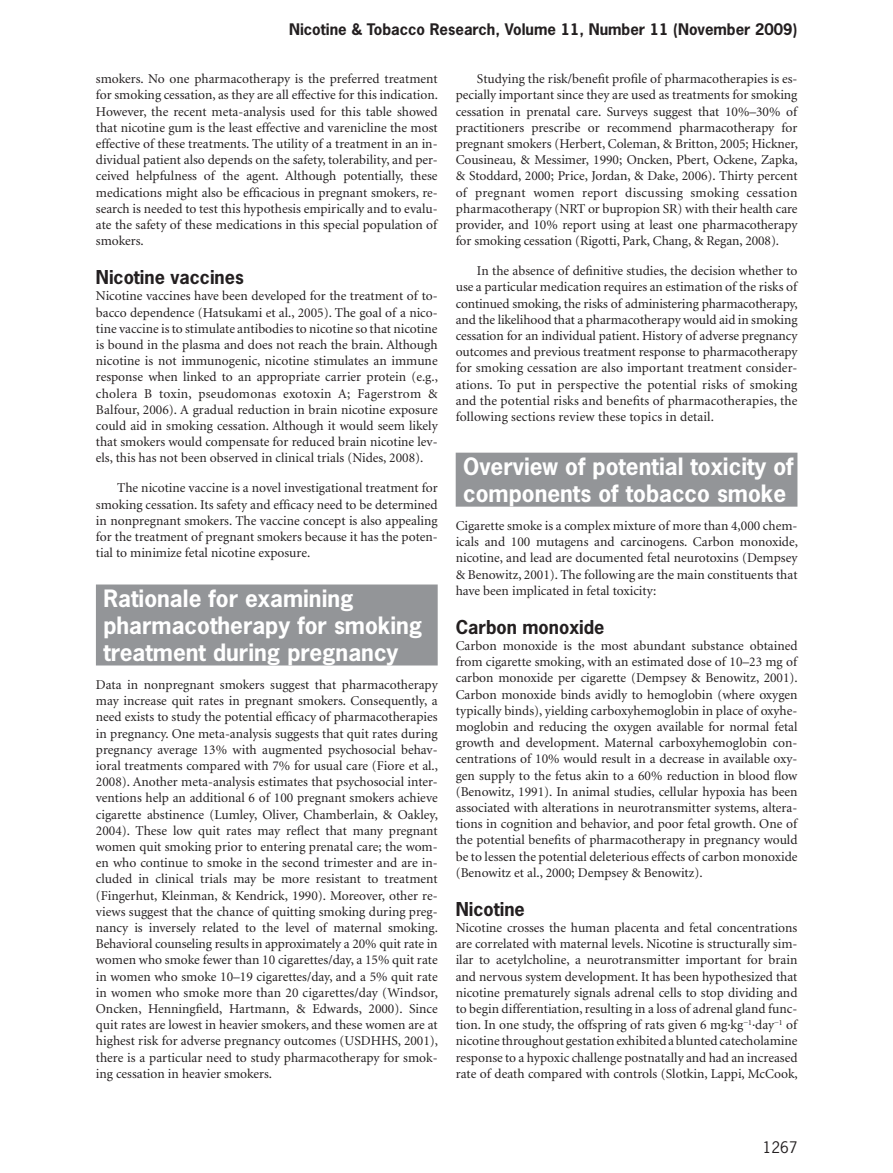
<style>
.page{position:relative;width:893px;height:1173px;background:#fff}
.page>*{position:absolute;margin:0;border:0;box-sizing:border-box;transform-origin:0 0}
.t1{font:700 22.5px/27px "News Gothic";color:#fff}
.t2{font:700 18px "News Gothic";color:#231f20}
.t3{font:700 15px "News Gothic";color:#231f20}
.t4{font:15px "News Gothic";color:#231f20}
.t5{font:13.5px/16.2px "Minion";color:#231f20;text-align:justify}
</style>
<div class="page">
<div style="left:96px;top:585px;width:341px;height:81px;background:#939598"></div>
<div style="left:455px;top:453px;width:342px;height:54px;background:#939598"></div>
<p class="t3" style="left:289px;top:23px;width:510px">Nicotine &amp; Tobacco Research, Volume 11, Number 11 (November 2009)</p>
<p class="t5" style="left:96px;top:72px;width:344px">smokers. No one pharmacotherapy is the preferred treatment for smoking cessation, as they are all effective for this indication.<br>However, the recent meta-analysis used for this table showed that nicotine gum is the least effective and varenicline the most effective of these treatments. The utility of a treatment in an in&shy;dividual patient also depends on the safety, tolerability, and per&shy;ceived helpfulness of the agent. Although potentially, these medications might also be efficacious in pregnant smokers, re&shy;search is needed to test this hypothesis empirically and to evalu&shy;ate the safety of these medications in this special population of smokers.</p>
<h2 class="t2" style="left:96px;top:270px;width:149px">Nicotine vaccines</h2>
<p class="t5" style="left:96px;top:289px;width:343px">Nicotine vaccines have been developed for the treatment of to&shy;bacco dependence ( Hatsukami et al., 2005 ). The goal of a nico&shy;tine vaccine is to stimulate antibodies to nicotine so that nicotine is bound in the plasma and does not reach the brain. Although nicotine is not immunogenic, nicotine stimulates an immune response when linked to an appropriate carrier protein (e.g., cholera B toxin, pseudomonas exotoxin A; Fagerstrom &amp; Balfour, 2006 ). A gradual reduction in brain nicotine exposure could aid in smoking cessation. Although it would seem likely that smokers would compensate for reduced brain nicotine lev&shy;els, this has not been observed in clinical trials ( Nides, 2008 ).</p>
<p class="t5" style="left:96px;top:481px;width:343px;text-indent:21px">The nicotine vaccine is a novel investigational treatment for smoking cessation. Its safety and efficacy need to be determined in nonpregnant smokers. The vaccine concept is also appealing for the treatment of pregnant smokers because it has the poten&shy;tial to minimize fetal nicotine exposure.</p>
<h1 class="t1" style="left:103px;top:587px;width:320px">Rationale for examining pharmacotherapy for smoking treatment during pregnancy</h1>
<p class="t5" style="left:96px;top:678px;width:344px">Data in nonpregnant smokers suggest that pharmacotherapy may increase quit rates in pregnant smokers. Consequently, a need exists to study the potential efficacy of pharmacotherapies in pregnancy. One meta-analysis suggests that quit rates during pregnancy average 13% with augmented psychosocial behav&shy;ioral treatments compared with 7% for usual care ( Fiore et al., 2008 ). Another meta-analysis estimates that psychosocial inter&shy;ventions help an additional 6 of 100 pregnant smokers achieve cigarette abstinence ( Lumley, Oliver, Chamberlain, &amp; Oakley, 2004 ). These low quit rates may reflect that many pregnant women quit smoking prior to entering prenatal care; the wom&shy;en who continue to smoke in the second trimester and are in&shy;cluded in clinical trials may be more resistant to treatment ( Fingerhut, Kleinman, &amp; Kendrick, 1990 ). Moreover, other re&shy;views suggest that the chance of quitting smoking during preg&shy;nancy is inversely related to the level of maternal smoking.<br>Behavioral counseling results in approximately a 20% quit rate in women who smoke fewer than 10 cigarettes/day, a 15% quit rate in women who smoke 10 – 19 cigarettes/day, and a 5% quit rate in women who smoke more than 20 cigarettes/day ( Windsor, Oncken, Henningfield, Hartmann, &amp; Edwards, 2000 ). Since quit rates are lowest in heavier smokers, and these women are at highest risk for adverse pregnancy outcomes ( USDHHS, 2001 ), there is a particular need to study pharmacotherapy for smok&shy;ing cessation in heavier smokers.</p>
<p class="t5" style="left:455px;top:72px;width:344px;text-indent:21px">Studying the risk/benefit profile of pharmacotherapies is es&shy;pecially important since they are used as treatments for smoking cessation in prenatal care. Surveys suggest that 10% – 30% of practitioners prescribe or recommend pharmacotherapy for pregnant smokers ( Herbert, Coleman, &amp; Britton, 2005 ; Hickner, Cousineau, &amp; Messimer, 1990 ; Oncken, Pbert, Ockene, Zapka, &amp; Stoddard, 2000 ; Price, Jordan, &amp; Dake, 2006 ). Thirty percent of pregnant women report discussing smoking cessation pharmacotherapy (NRT or bupropion SR) with their health care provider, and 10% report using at least one pharmacotherapy for smoking cessation ( Rigotti, Park, Chang, &amp; Regan, 2008 ).</p>
<p class="t5" style="left:455px;top:264px;width:343px;text-indent:21px">In the absence of definitive studies, the decision whether to use a particular medication requires an estimation of the risks of continued smoking, the risks of administering pharmacotherapy, and the likelihood that a pharmacotherapy would aid in smoking cessation for an individual patient. History of adverse pregnancy outcomes and previous treatment response to pharmacotherapy for smoking cessation are also important treatment consider&shy;ations. To put in perspective the potential risks of smoking and the potential risks and benefits of pharmacotherapies, the following sections review these topics in detail.</p>
<h1 class="t1" style="left:463px;top:455px;width:332px">Overview of potential toxicity of components of tobacco smoke</h1>
<p class="t5" style="left:455px;top:519px;width:344px">Cigarette smoke is a complex mixture of more than 4,000 chem&shy;icals and 100 mutagens and carcinogens. Carbon monoxide, nicotine, and lead are documented fetal neurotoxins ( Dempsey &amp; Benowitz, 2001 ). The following are the main constituents that have been implicated in fetal toxicity:</p>
<h2 class="t2" style="left:455px;top:620px;width:150px">Carbon monoxide</h2>
<p class="t5" style="left:455px;top:639px;width:343px">Carbon monoxide is the most abundant substance obtained from cigarette smoking, with an estimated dose of 10 – 23 mg of carbon monoxide per cigarette ( Dempsey &amp; Benowitz, 2001 ).<br>Carbon monoxide binds avidly to hemoglobin (where oxygen typically binds), yielding carboxyhemoglobin in place of oxyhe&shy;moglobin and reducing the oxygen available for normal fetal growth and development. Maternal carboxyhemoglobin con&shy;centrations of 10% would result in a decrease in available oxy&shy;gen supply to the fetus akin to a 60% reduction in blood flow ( Benowitz, 1991 ). In animal studies, cellular hypoxia has been associated with alterations in neurotransmitter systems, altera&shy;tions in cognition and behavior, and poor fetal growth. One of the potential benefits of pharmacotherapy in pregnancy would be to lessen the potential deleterious effects of carbon monoxide ( Benowitz et al., 2000 ; Dempsey &amp; Benowitz).</p>
<h2 class="t2" style="left:455px;top:902px;width:71px">Nicotine</h2>
<p class="t5" style="left:455px;top:921px;width:343px">Nicotine crosses the human placenta and fetal concentrations are correlated with maternal levels. Nicotine is structurally sim&shy;ilar to acetylcholine, a neurotransmitter important for brain and nervous system development. It has been hypothesized that nicotine prematurely signals adrenal cells to stop dividing and to begin differentiation, resulting in a loss of adrenal gland func&shy;tion. In one study, the offspring of rats given 6 mg·kg <sup>−</sup> <sup>1</sup> ·day <sup>−</sup> <sup>1</sup> of nicotine throughout gestation exhibited a blunted catecholamine response to a hypoxic challenge postnatally and had an increased rate of death compared with controls ( Slotkin, Lappi, McCook,</p>
<p class="t4" style="left:762px;top:1142px;width:36px">1267</p>
</div>
